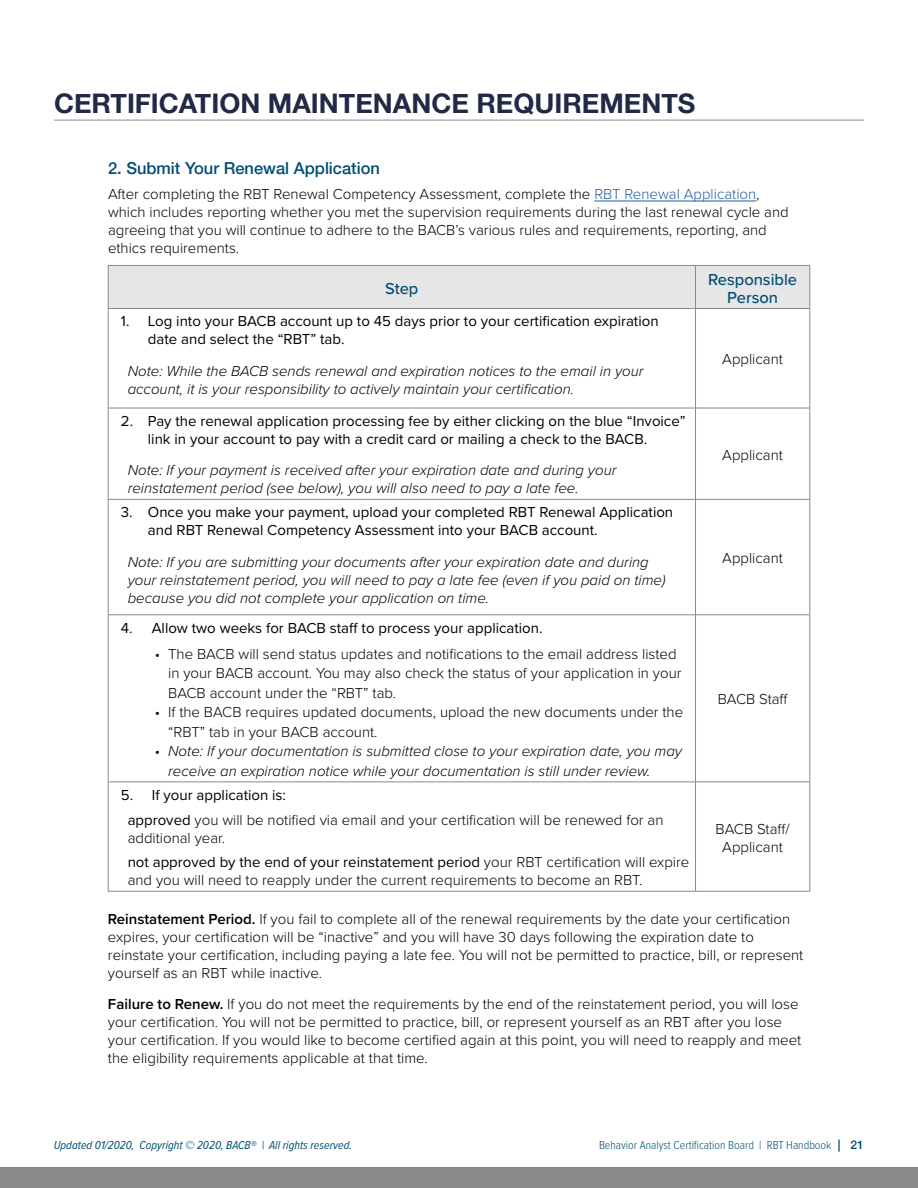
<style>
.page{position:relative;width:918px;height:1188px;background:#fff}
.page>*{position:absolute;margin:0;border:0;box-sizing:border-box;transform-origin:0 0}
.t1{font:700 27px "Helvetica Neue";color:#202945}
.t2{font:500 16.5px "Helvetica Neue LT Pro";color:#004e74}
.t3{font:500 16.5px/18px "Proxima Nova";color:#004e74;text-align:center}
.t4{font:300 15px/18px "Proxima Nova";color:#000}
.t5{font:italic 300 15px/18px "Proxima Nova";color:#000}
.t6{font:15px/18px "Proxima Nova";color:#000}
.t7{font:italic 12px "Proxima Nova Cond";color:#004e74}
.t8{font:300 12px "Proxima Nova Cond";color:#004e74}
.s1{color:#215e9e}
.s2{font-weight:400}
.s3{font-weight:600}
.s4{font-family:"Helvetica Neue";font-weight:500}
</style>
<div class="page">
<div style="left:0;top:1167px;width:918px;height:21px;background:#8a8a8d"></div>
<hr style="left:54px;top:120px;width:810px;height:1px;background:#8a8a8d">
<hr style="left:594px;top:201px;width:162px;height:1px;background:#215e9e">
<div style="left:109px;top:266px;width:701px;height:42px;background:#e7e6e6"></div>
<hr style="left:108px;top:265px;width:588px;height:1px;background:#8a8a8d">
<hr style="left:108px;top:266px;width:1px;height:42px;background:#8a8a8d">
<hr style="left:696px;top:265px;width:114px;height:1px;background:#8a8a8d">
<hr style="left:695px;top:266px;width:1px;height:42px;background:#8a8a8d">
<hr style="left:810px;top:266px;width:1px;height:42px;background:#8a8a8d">
<hr style="left:108px;top:308px;width:588px;height:1px;background:#8a8a8d">
<hr style="left:108px;top:309px;width:1px;height:99px;background:#8a8a8d">
<hr style="left:696px;top:308px;width:114px;height:1px;background:#8a8a8d">
<hr style="left:695px;top:309px;width:1px;height:99px;background:#8a8a8d">
<hr style="left:810px;top:309px;width:1px;height:99px;background:#8a8a8d">
<hr style="left:108px;top:408px;width:588px;height:1px;background:#8a8a8d">
<hr style="left:108px;top:408px;width:1px;height:91px;background:#8a8a8d">
<hr style="left:696px;top:408px;width:114px;height:1px;background:#8a8a8d">
<hr style="left:695px;top:408px;width:1px;height:91px;background:#8a8a8d">
<hr style="left:810px;top:408px;width:1px;height:91px;background:#8a8a8d">
<hr style="left:108px;top:499px;width:588px;height:1px;background:#8a8a8d">
<hr style="left:108px;top:500px;width:1px;height:115px;background:#8a8a8d">
<hr style="left:696px;top:499px;width:114px;height:1px;background:#8a8a8d">
<hr style="left:695px;top:500px;width:1px;height:115px;background:#8a8a8d">
<hr style="left:810px;top:500px;width:1px;height:115px;background:#8a8a8d">
<hr style="left:108px;top:615px;width:588px;height:1px;background:#8a8a8d">
<hr style="left:108px;top:615px;width:1px;height:167px;background:#8a8a8d">
<hr style="left:696px;top:615px;width:114px;height:1px;background:#8a8a8d">
<hr style="left:695px;top:615px;width:1px;height:167px;background:#8a8a8d">
<hr style="left:810px;top:615px;width:1px;height:167px;background:#8a8a8d">
<hr style="left:108px;top:782px;width:588px;height:1px;background:#8a8a8d">
<hr style="left:108px;top:782px;width:1px;height:109px;background:#8a8a8d">
<hr style="left:696px;top:782px;width:114px;height:1px;background:#8a8a8d">
<hr style="left:695px;top:782px;width:1px;height:109px;background:#8a8a8d">
<hr style="left:810px;top:782px;width:1px;height:109px;background:#8a8a8d">
<hr style="left:108px;top:891px;width:588px;height:1px;background:#8a8a8d">
<hr style="left:696px;top:891px;width:114px;height:1px;background:#8a8a8d">
<h1 class="t1" style="left:54px;top:82px;width:643px">CERTIFICATION MAINTENANCE REQUIREMENTS</h1>
<p class="t2" style="left:108px;top:158px;width:274px">2. Submit Your Renewal Application</p>
<p class="t4" style="left:108px;top:184px;width:682px">After completing the RBT Renewal Competency Assessment, complete the <span class="s1">RBT Renewal Application</span>, which includes reporting whether you met the supervision requirements during the last renewal cycle and agreeing that you will continue to adhere to the BACB’s various rules and requirements, reporting, and ethics requirements.</p>
<p class="t3" style="left:385px;top:278px;width:35px">Step</p>
<p class="t3" style="left:708px;top:269px;width:91px">Responsible<br>Person</p>
<p class="t6" style="left:148px;top:312px;width:512px;text-indent:-27px">1. Log into your BACB account up to 45 days prior to your certification expiration date and select the “RBT” tab.</p>
<p class="t5" style="left:128px;top:361px;width:517px">Note: While the BACB sends renewal and expiration notices to the email in your account, it is your responsibility to actively maintain your certification.</p>
<p class="t4" style="left:722px;top:349px;width:62px">Applicant</p>
<p class="t6" style="left:148px;top:411px;width:539px;text-indent:-27px">2. Pay the renewal application processing fee by either clicking on the blue “Invoice” link in your account to pay with a credit card or mailing a check to the BACB.</p>
<p class="t5" style="left:128px;top:461px;width:490px">Note: If your payment is received after your expiration date and during your reinstatement period (see below), you will also need to pay a late fee.</p>
<p class="t4" style="left:722px;top:445px;width:62px">Applicant</p>
<p class="t6" style="left:148px;top:503px;width:527px;text-indent:-27px">3. Once you make your payment, upload your completed RBT Renewal Application and RBT Renewal Competency Assessment into your BACB account.</p>
<p class="t5" style="left:128px;top:552px;width:539px">Note: If you are submitting your documents after your expiration date and during your reinstatement period, you will need to pay a late fee (even if you paid on time) because you did not complete your application on time.</p>
<p class="t4" style="left:722px;top:548px;width:62px">Applicant</p>
<p class="t6" style="left:121px;top:618px;width:423px">4. Allow two weeks for BACB staff to process your application.</p>
<p class="t4" style="left:168px;top:643px;width:515px;line-height:19.5px;text-indent:-14px">• The BACB will send status updates and notifications to the email address listed in your BACB account. You may also check the status of your application in your<br>BACB account under the “RBT” tab.</p>
<p class="t4" style="left:168px;top:702px;width:517px;line-height:19.5px;text-indent:-14px">• If the BACB requires updated documents, upload the new documents under the “RBT” tab in your BACB account.</p>
<p class="t5" style="left:168px;top:741px;width:515px;line-height:19.5px;text-indent:-14px">• Note: If your documentation is submitted close to your expiration date, you may receive an expiration notice while your documentation is still under review.</p>
<p class="t4" style="left:718px;top:689px;width:72px">BACB Staff</p>
<p class="t4" style="left:128px;top:782px;width:537px;line-height:24.8px;text-indent:-7px"><span class="s2">5. If your application is:<br>approved</span> you will be notified via email and your certification will be renewed for an</p>
<p class="t4" style="left:128px;top:824px;width:563px;line-height:24.8px">additional year.<br><span class="s2">not approved by the end of your reinstatement period</span> your RBT certification will expire</p>
<p class="t4" style="left:128px;top:870px;width:516px">and you will need to reapply under the current requirements to become an RBT.</p>
<p class="t4" style="left:716px;top:819px;width:76px;text-align:center">BACB Staff/<br>Applicant</p>
<p class="t4" style="left:108px;top:909px;width:697px"><span class="s3">Reinstatement Period.</span> If you fail to complete all of the renewal requirements by the date your certification expires, your certification will be “inactive” and you will have 30 days following the expiration date to reinstate your certification, including paying a late fee. You will not be permitted to practice, bill, or represent yourself as an RBT while inactive.</p>
<p class="t4" style="left:108px;top:994px;width:695px"><span class="s3">Failure to Renew.</span> If you do not meet the requirements by the end of the reinstatement period, you will lose your certification. You will not be permitted to practice, bill, or represent yourself as an RBT after you lose your certification. If you would like to become certified again at this point, you will need to reapply and meet the eligibility requirements applicable at that time.</p>
<p class="t7" style="left:54px;top:1136px;width:300px">Updated 01/2020, Copyright © 2020, BACB® | All rights reserved.</p>
<p class="t8" style="left:599px;top:1136px;width:266px">Behavior Analyst Certification Board | RBT Handbook <span class="s4">| 21</span></p>
</div>
